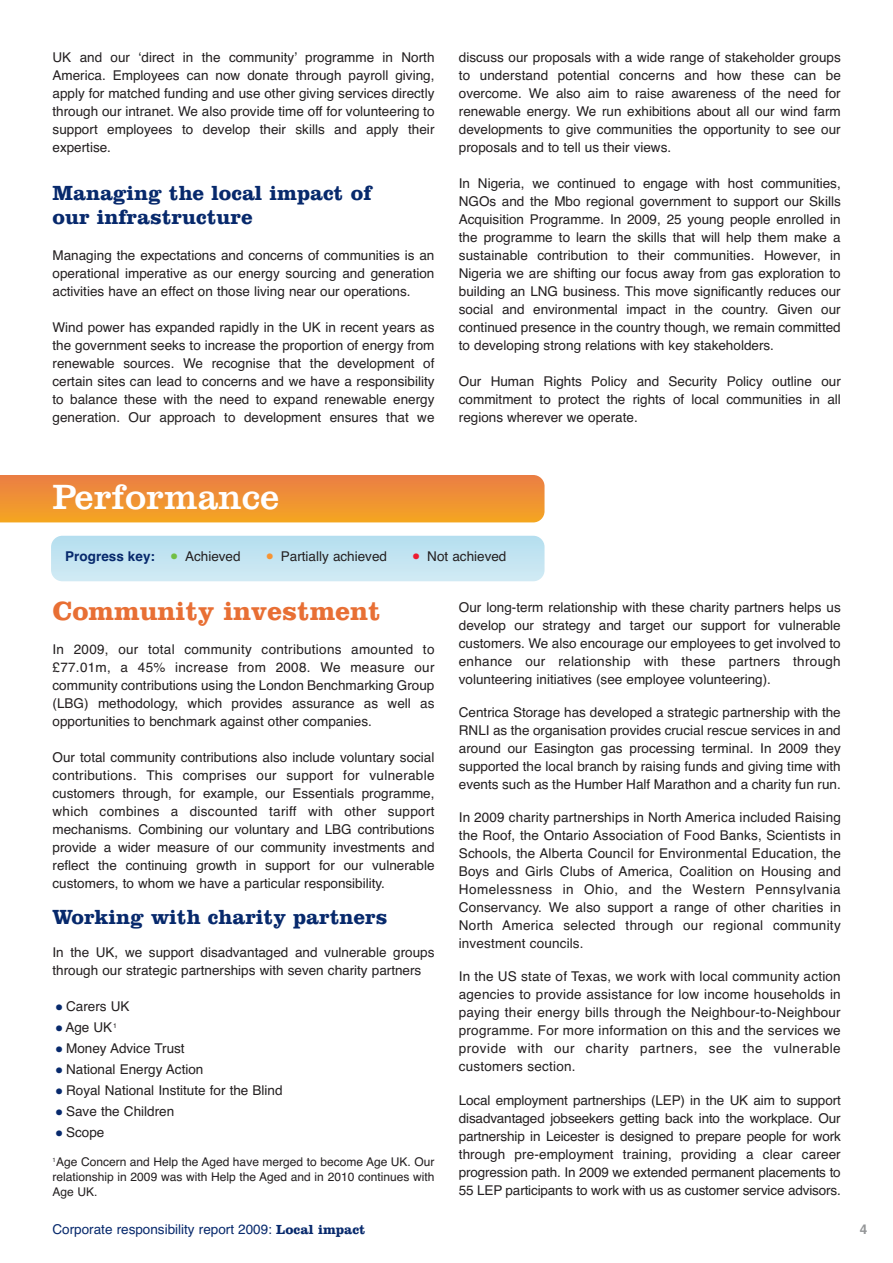
<style>
.page{position:relative;width:893px;height:1263px;background:#fff}
.page>*{position:absolute;margin:0;border:0;box-sizing:border-box;transform-origin:0 0}
.t1{font:36px "Clarendon BT";color:#fff}
.t2{font:700 27px "Clarendon BT";color:#e86f34}
.t3{font:700 21px/24px "Clarendon BT";color:#07296c}
.t4{font:13.5px/18px "Helvetica";color:#231f20;text-align:justify}
.t5{font:13.5px "Helvetica";color:#07296c}
.t6{font:700 13.5px "Helvetica";color:#949698}
.t7{font:12px/15px "Helvetica";color:#231f20;text-align:justify}
.s1{font-weight:700;color:#07296c}
.s2{font-size:27px;color:#72bf44}
.s3{font-size:27px;color:#f79433}
.s4{font-size:27px;color:#ed1b2f}
.s5{font-size:27px;color:#07296c}
.s6{font-family:"Clarendon BT";font-weight:700}
</style>
<div class="page">
<svg style="left:0;top:475px;width:544px;height:47px;background:#ef9133"></svg>
<div style="left:51px;top:536px;width:493px;height:45px;background:linear-gradient(to right,#c3e4f2,#c3e4f2);border-radius:11px"></div>
<p class="t4" style="left:53px;top:50px;width:383px">UK and our ‘direct in the community’ programme in North America. Employees can now donate through payroll giving, apply for matched funding and use other giving services directly through our intranet. We also provide time off for volunteering to support employees to develop their skills and apply their expertise.</p>
<h3 class="t3" style="left:53px;top:183px;width:320px">Managing the local impact of our infrastructure</h3>
<p class="t4" style="left:53px;top:248px;width:383px">Managing the expectations and concerns of communities is an operational imperative as our energy sourcing and generation activities have an effect on those living near our operations.</p>
<p class="t4" style="left:53px;top:320px;width:383px">Wind power has expanded rapidly in the UK in recent years as the government seeks to increase the proportion of energy from renewable sources. We recognise that the development of certain sites can lead to concerns and we have a responsibility to balance these with the need to expand renewable energy generation. Our approach to development ensures that we</p>
<h1 class="t1" style="left:53px;top:484px;width:228px">Performance</h1>
<p class="t4" style="left:459px;top:50px;width:383px">discuss our proposals with a wide range of stakeholder groups to understand potential concerns and how these can be overcome. We also aim to raise awareness of the need for renewable energy. We run exhibitions about all our wind farm developments to give communities the opportunity to see our proposals and to tell us their views.</p>
<p class="t4" style="left:459px;top:176px;width:383px">In Nigeria, we continued to engage with host communities, NGOs and the Mbo regional government to support our Skills Acquisition Programme. In 2009, 25 young people enrolled in the programme to learn the skills that will help them make a sustainable contribution to their communities. However, in Nigeria we are shifting our focus away from gas exploration to building an LNG business. This move significantly reduces our social and environmental impact in the country. Given our continued presence in the country though, we remain committed to developing strong relations with key stakeholders.</p>
<p class="t4" style="left:459px;top:374px;width:383px">Our Human Rights Policy and Security Policy outline our commitment to protect the rights of local communities in all regions wherever we operate.</p>
<p class="t4" style="left:65px;top:548px;width:442px"><span class="s1">Progress key:</span> <span class="s2">•</span> Achieved <span class="s3">•</span> Partially achieved <span class="s4">•</span> Not achieved</p>
<h2 class="t2" style="left:53px;top:601px;width:330px">Community investment</h2>
<p class="t4" style="left:53px;top:642px;width:383px">In 2009, our total community contributions amounted to £77.01m, a 45% increase from 2008. We measure our community contributions using the London Benchmarking Group (LBG) methodology, which provides assurance as well as opportunities to benchmark against other companies.</p>
<p class="t4" style="left:53px;top:750px;width:383px">Our total community contributions also include voluntary social contributions. This comprises our support for vulnerable customers through, for example, our Essentials programme, which combines a discounted tariff with other support mechanisms. Combining our voluntary and LBG contributions provide a wider measure of our community investments and reflect the continuing growth in support for our vulnerable customers, to whom we have a particular responsibility.</p>
<h3 class="t3" style="left:53px;top:907px;width:336px">Working with charity partners</h3>
<p class="t4" style="left:53px;top:945px;width:383px">In the UK, we support disadvantaged and vulnerable groups through our strategic partnerships with seven charity partners</p>
<p class="t4" style="left:53px;top:999px;width:78px"><span class="s5">•</span> Carers UK</p>
<p class="t4" style="left:53px;top:1020px;width:66px"><span class="s5">•</span> Age UK<sup>1</sup></p>
<p class="t4" style="left:53px;top:1041px;width:134px"><span class="s5">•</span> Money Advice Trust</p>
<p class="t4" style="left:53px;top:1062px;width:152px"><span class="s5">•</span> National Energy Action</p>
<p class="t4" style="left:53px;top:1083px;width:231px"><span class="s5">•</span> Royal National Institute for the Blind</p>
<p class="t4" style="left:53px;top:1104px;width:123px"><span class="s5">•</span> Save the Children</p>
<p class="t4" style="left:53px;top:1125px;width:53px"><span class="s5">•</span> Scope</p>
<p class="t7" style="left:53px;top:1155px;width:383px"><sup>1</sup>Age Concern and Help the Aged have merged to become Age UK. Our relationship in 2009 was with Help the Aged and in 2010 continues with Age UK.</p>
<p class="t4" style="left:459px;top:599px;width:383px">Our long-term relationship with these charity partners helps us develop our strategy and target our support for vulnerable customers. We also encourage our employees to get involved to enhance our relationship with these partners through volunteering initiatives (see employee volunteering).</p>
<p class="t4" style="left:459px;top:704px;width:383px">Centrica Storage has developed a strategic partnership with the RNLI as the organisation provides crucial rescue services in and around our Easington gas processing terminal. In 2009 they supported the local branch by raising funds and giving time with events such as the Humber Half Marathon and a charity fun run.</p>
<p class="t4" style="left:459px;top:809px;width:383px">In 2009 charity partnerships in North America included Raising the Roof, the Ontario Association of Food Banks, Scientists in Schools, the Alberta Council for Environmental Education, the Boys and Girls Clubs of America, Coalition on Housing and Homelessness in Ohio, and the Western Pennsylvania Conservancy. We also support a range of other charities in North America selected through our regional community investment councils.</p>
<p class="t4" style="left:459px;top:968px;width:383px">In the US state of Texas, we work with local community action agencies to provide assistance for low income households in paying their energy bills through the Neighbour-to-Neighbour programme. For more information on this and the services we provide with our charity partners, see the vulnerable customers section.</p>
<p class="t4" style="left:459px;top:1093px;width:383px">Local employment partnerships (LEP) in the UK aim to support disadvantaged jobseekers getting back into the workplace. Our partnership in Leicester is designed to prepare people for work through pre-employment training, providing a clear career progression path. In 2009 we extended permanent placements to 55 LEP participants to work with us as customer service advisors.</p>
<p class="t5" style="left:53px;top:1224px;width:314px">Corporate responsibility report 2009: <span class="s6">Local impact</span></p>
<p class="t6" style="left:859px;top:1224px;width:9px">4</p>
</div>
